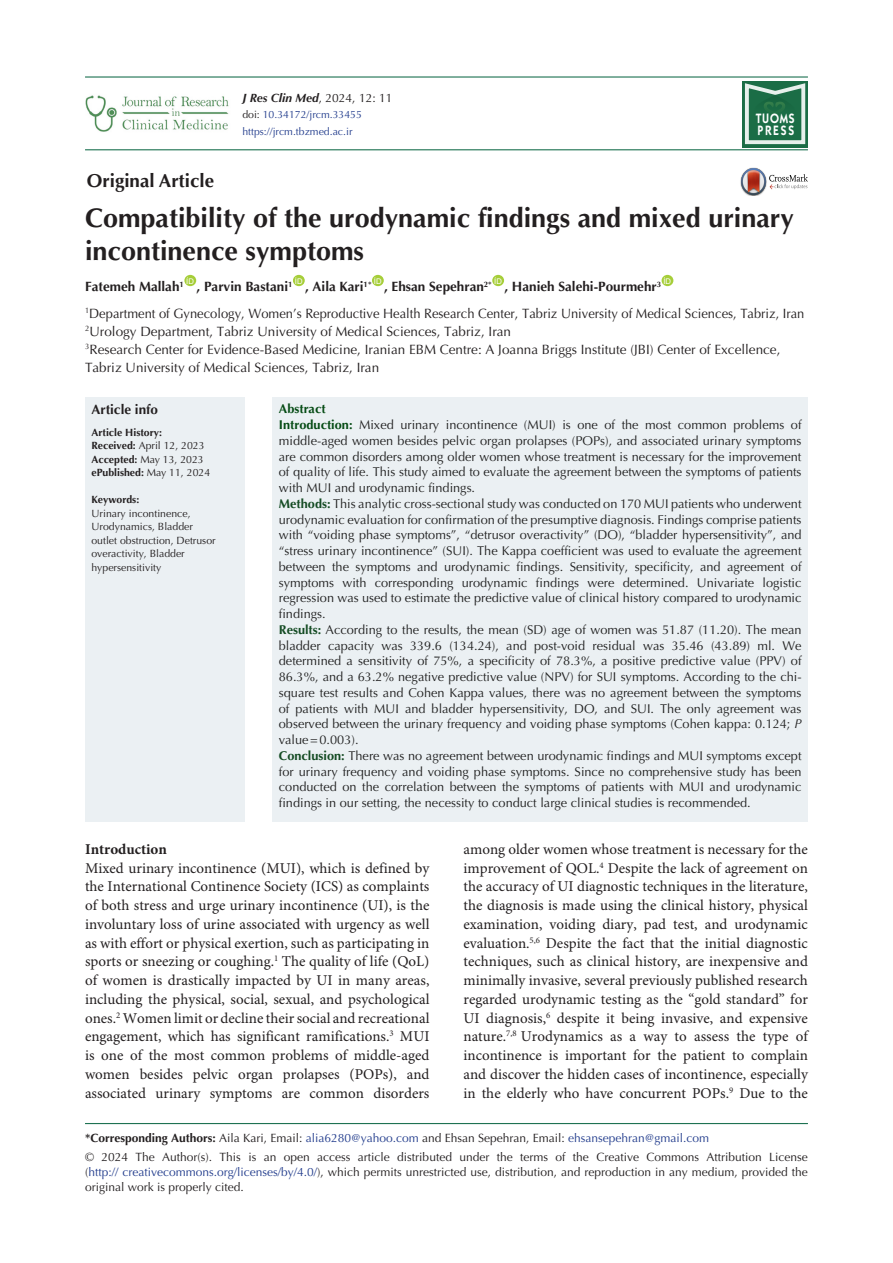
<style>
.page{position:relative;width:893px;height:1263px;background:#fff}
.page>*{position:absolute;margin:0;border:0;box-sizing:border-box;transform-origin:0 0}
.t1{font:700 27px/33px "Optima LT Std";color:#231f20}
.t2{font:700 18.75px "Optima LT Std";color:#231f20}
.t3{font:15px/18.8px "Minion Pro";color:#231f20;text-align:justify}
.t4{font:700 15px "Minion Pro";color:#231f20}
.t5{font:600 13.65px/12px "ITC Kabel Std";letter-spacing:.11em;color:#fff;scale:.85 1}
.t6{font:13.5px/18px "Optima LT Std";color:#231f20}
.t7{font:13.5px "Optima LT Std";color:#231f20;scale:.96 1}
.t8{font:700 13.5px "Optima LT Std";color:#231f20}
.Normal__Web{font:12.75px/15.8px "Optima LT Std";color:#212121;text-align:justify}
.t9{font:700 12.75px "Optima LT Std";color:#054b14}
.corresponding{font:12px/15px "Optima LT Std";color:#231f20;text-align:justify}
.corresponding-2{font:12px "Optima LT Std";color:#253f8e}
.t10{font:italic 700 12px "Optima LT Std";color:#231f20}
.t11{font:10.5px/13.5px "Optima LT Std";color:#231f20}
.t12{font:10.5px "Optima LT Std";color:#253f8e}
.t13{font:700 10.5px "Optima LT Std";color:#231f20}
.t14{font:7.8px "Arial";color:#fff}
.s1{font-weight:400;font-style:normal}
.s2{color:#231f20}
.s3{font-weight:700}
.s4{font-weight:400}
.s5{font-weight:700;color:#054b14}
.s6{font-weight:700;color:#144b23}
.s7{font-style:italic}
.s8{font-weight:700;color:#231f20}
.s9{color:#253f8e}
</style>
<div class="page">
<hr style="left:85px;top:149px;width:723px;height:1px;background:#1e7252">
<hr style="left:85px;top:76px;width:723px;height:2px;background:#1e7252">
<div style="left:184px;top:275px;width:12px;height:11px;background:#a6ce39;border-radius:50%"></div>
<div style="left:293px;top:275px;width:12px;height:11px;background:#a6ce39;border-radius:50%"></div>
<div style="left:372px;top:275px;width:12px;height:11px;background:#a6ce39;border-radius:50%"></div>
<div style="left:492px;top:275px;width:12px;height:11px;background:#a6ce39;border-radius:50%"></div>
<div style="left:662px;top:275px;width:11px;height:11px;background:#a6ce39;border-radius:50%"></div>
<svg style="left:741px;top:168px;width:67px;height:27px"></svg>
<hr style="left:85px;top:1123px;width:723px;height:1px;background:#1e7252">
<img style="left:85px;top:95px;width:144px;height:37px">
<div style="left:742px;top:81px;width:66px;height:66px;background:linear-gradient(to right,#1c6e47,#1b6d46)"></div>
<svg style="left:745px;top:83px;width:60px;height:61px;background:#4b8b6c"></svg>
<div style="left:85px;top:398px;width:159px;height:424px;background:#ebf0f3"></div>
<div style="left:272px;top:398px;width:536px;height:424px;background:#ebf0f3"></div>
<p class="t2" style="left:87px;top:170px;width:129px">Original Article</p>
<p class="t10" style="left:242px;top:90px;width:151px">J Res Clin Med<span class="s1">, 2024, 12: 11</span></p>
<p class="t12" style="left:242px;top:109px;width:121px"><span class="s2">doi:</span> 10.34172/jrcm.33455</p>
<p class="t12" style="left:242px;top:126px;width:112px">https://jrcm.tbzmed.ac.ir</p>
<p class="t5" style="left:756px;top:113px;width:47px">TUOMS<br>PRESS</p>
<p class="t1" style="left:85px;top:202px;width:710px">Compatibility of the urodynamic findings and mixed urinary incontinence symptoms</p>
<p class="t8" style="left:85px;top:279px;width:100px">Fatemeh Mallah<sup>1</sup></p>
<p class="t14" style="left:663px;top:275px;width:9px">ID</p>
<p class="t7" style="left:85px;top:305px;width:751px"><sup>1</sup>Department of Gynecology, Women’s Reproductive Health Research Center, Tabriz University of Medical Sciences, Tabriz, Iran</p>
<p class="t6" style="left:85px;top:322px;width:428px"><sup>2</sup>Urology Department, Tabriz University of Medical Sciences, Tabriz, Iran</p>
<p class="t6" style="left:85px;top:340px;width:697px"><sup>3</sup>Research Center for Evidence-Based Medicine, Iranian EBM Centre: A Joanna Briggs Institute (JBI) Center of Excellence,<br>Tabriz University of Medical Sciences, Tabriz, Iran</p>
<p class="t14" style="left:186px;top:275px;width:9px">ID</p>
<p class="t14" style="left:295px;top:275px;width:9px">ID</p>
<p class="t14" style="left:374px;top:275px;width:9px">ID</p>
<p class="t14" style="left:494px;top:275px;width:9px">ID</p>
<p class="t8" style="left:305px;top:279px;width:68px">, Aila Kari<sup>1*</sup></p>
<p class="t8" style="left:384px;top:279px;width:109px">, Ehsan Sepehran<sup>2*</sup></p>
<p class="t8" style="left:504px;top:279px;width:158px">, Hanieh Salehi-Pourmehr<sup>3</sup></p>
<p class="t8" style="left:197px;top:279px;width:97px">, Parvin Bastani<sup>1</sup></p>
<p class="t8" style="left:91px;top:401px;width:68px">Article info</p>
<p class="t13" style="left:91px;top:426px;width:72px">Article History:</p>
<p class="t11" style="left:91px;top:439px;width:115px"><span class="s3">Received:</span> April 12, 2023</p>
<p class="t11" style="left:91px;top:453px;width:114px"><span class="s3">Accepted:</span> May 13, 2023</p>
<p class="t13" style="left:91px;top:467px;width:120px">ePublished: <span class="s4">May 11, 2024</span></p>
<p class="t13" style="left:91px;top:494px;width:49px">Keywords:</p>
<p class="t11" style="left:91px;top:507px;width:126px">Urinary incontinence,<br>Urodynamics, Bladder outlet obstruction, Detrusor overactivity, Bladder hypersensitivity</p>
<p class="t9" style="left:279px;top:402px;width:48px">Abstract</p>
<p class="Normal__Web" style="left:279px;top:417px;width:524px"><span class="s5">Introduction:</span> Mixed urinary incontinence (MUI) is one of the most common problems of middle-aged women besides pelvic organ prolapses (POPs), and associated urinary symptoms are common disorders among older women whose treatment is necessary for the improvement of quality of life. This study aimed to evaluate the agreement between the symptoms of patients with MUI and urodynamic findings.</p>
<p class="Normal__Web" style="left:279px;top:496px;width:524px"><span class="s6">Methods:</span> This analytic cross-sectional study was conducted on 170 MUI patients who underwent urodynamic evaluation for confirmation of the presumptive diagnosis. Findings comprise patients with “voiding phase symptoms”, “detrusor overactivity” (DO), “bladder hypersensitivity”, and “stress urinary incontinence” (SUI). The Kappa coefficient was used to evaluate the agreement between the symptoms and urodynamic findings. Sensitivity, specificity, and agreement of symptoms with corresponding urodynamic findings were determined. Univariate logistic regression was used to estimate the predictive value of clinical history compared to urodynamic findings.</p>
<p class="Normal__Web" style="left:279px;top:622px;width:524px"><span class="s6">Results:</span> According to the results, the mean (SD) age of women was 51.87 (11.20). The mean bladder capacity was 339.6 (134.24), and post-void residual was 35.46 (43.89) ml. We determined a sensitivity of 75%, a specificity of 78.3%, a positive predictive value (PPV) of 86.3%, and a 63.2% negative predictive value (NPV) for SUI symptoms. According to the chi&shy;square test results and Cohen Kappa values, there was no agreement between the symptoms of patients with MUI and bladder hypersensitivity, DO, and SUI. The only agreement was observed between the urinary frequency and voiding phase symptoms (Cohen kappa: 0.124; <span class="s7">P </span>value=0.003).</p>
<p class="Normal__Web" style="left:279px;top:748px;width:524px"><span class="s6">Conclusion:</span> There was no agreement between urodynamic findings and MUI symptoms except for urinary frequency and voiding phase symptoms. Since no comprehensive study has been conducted on the correlation between the symptoms of patients with MUI and urodynamic findings in our setting, the necessity to conduct large clinical studies is recommended.</p>
<p class="t4" style="left:85px;top:838px;width:83px">Introduction</p>
<p class="t3" style="left:85px;top:859px;width:346px">Mixed urinary incontinence (MUI), which is defined by the International Continence Society (ICS) as complaints of both stress and urge urinary incontinence (UI), is the involuntary loss of urine associated with urgency as well as with effort or physical exertion, such as participating in sports or sneezing or coughing.<sup>1</sup> The quality of life (QoL) of women is drastically impacted by UI in many areas, including the physical, social, sexual, and psychological ones.<sup>2</sup> Women limit or decline their social and recreational engagement, which has significant ramifications.<sup>3</sup> MUI is one of the most common problems of middle-aged women besides pelvic organ prolapses (POPs), and associated urinary symptoms are common disorders</p>
<p class="t3" style="left:463px;top:840px;width:346px">among older women whose treatment is necessary for the improvement of QOL.<sup>4</sup> Despite the lack of agreement on the accuracy of UI diagnostic techniques in the literature, the diagnosis is made using the clinical history, physical examination, voiding diary, pad test, and urodynamic evaluation.<sup>5,6</sup> Despite the fact that the initial diagnostic techniques, such as clinical history, are inexpensive and minimally invasive, several previously published research regarded urodynamic testing as the “gold standard” for UI diagnosis,<sup>6</sup> despite it being invasive, and expensive nature.<sup>7,8</sup> Urodynamics as a way to assess the type of incontinence is important for the patient to complain and discover the hidden cases of incontinence, especially in the elderly who have concurrent POPs.<sup>9</sup> Due to the</p>
<p class="corresponding-2" style="left:85px;top:1131px;width:626px"><span class="s8">*Corresponding Authors:</span> <span class="s2">Aila Kari, Email:</span> alia6280@yahoo.com <span class="s2">and Ehsan Sepehran, Email:</span> ehsansepehran@gmail.com</p>
<p class="corresponding" style="left:85px;top:1149px;width:724px">© 2024 The Author(s). This is an open access article distributed under the terms of the Creative Commons Attribution License (<span class="s9">http:// creativecommons.org/licenses/by/4.0/</span>), which permits unrestricted use, distribution, and reproduction in any medium, provided the original work is properly cited.</p>
</div>
